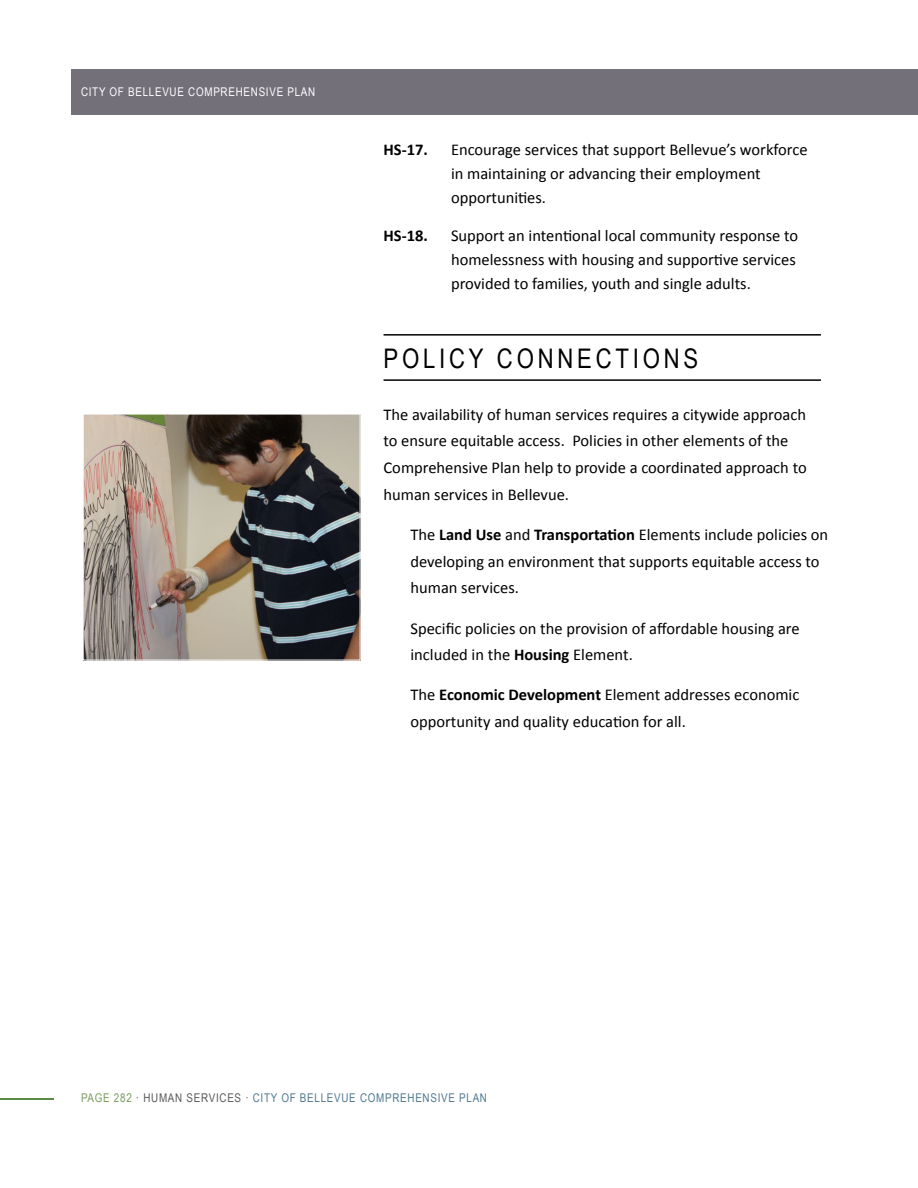
<style>
.page{position:relative;width:918px;height:1188px;background:#fff}
.page>*{position:absolute;margin:0;border:0;box-sizing:border-box;transform-origin:0 0}
.Heading_1{font:27px "Arial Narrow";letter-spacing:.14em;color:#000}
.Body_text{font:16.5px/26.7px "Calibri";color:#000}
.t1{font:700 16.5px "Calibri";color:#000}
.t2{font:12px "Arial Narrow";letter-spacing:.06em;color:#4e788e}
.t3{font:12px "Arial Narrow";letter-spacing:.06em;color:#fff}
.s1{font-weight:700}
.s2{color:#7a9c5e}
.s3{color:#58595b}
</style>
<div class="page">
<div style="left:71px;top:69px;width:847px;height:45px;background:#73707a"></div>
<hr style="left:0;top:1098px;width:54px;height:1px;background:#598b44">
<hr style="left:384px;top:334px;width:437px;height:2px;background:#000">
<hr style="left:384px;top:379px;width:437px;height:2px;background:#000">
<img style="left:85px;top:416px;width:273px;height:242px">
<div style="left:83px;top:414px;width:277px;height:246px;border:1px solid #fff"></div>
<p class="t3" style="left:81px;top:83px;width:236px">CITY OF BELLEVUE COMPREHENSIVE PLAN</p>
<p class="t1" style="left:384px;top:139px;width:46px">HS-17.</p>
<p class="Body_text" style="left:451px;top:138px;width:358px;line-height:24px">Encourage services that support Bellevue’s workforce in maintaining or advancing their employment opportunities.</p>
<p class="t1" style="left:384px;top:225px;width:46px">HS-18.</p>
<p class="Body_text" style="left:451px;top:223px;width:349px;line-height:24px">Support an intentional local community response to homelessness with housing and supportive services provided to families, youth and single adults.</p>
<p class="Heading_1" style="left:384px;top:339px;width:316px">POLICY CONNECTIONS</p>
<p class="Body_text" style="left:384px;top:401px;width:425px">The availability of human services requires a citywide approach to ensure equitable access. Policies in other elements of the Comprehensive Plan help to provide a coordinated approach to human services in Bellevue.</p>
<p class="Body_text" style="left:411px;top:521px;width:419px">The <span class="s1">Land Use</span> and <span class="s1">Transportation</span> Elements include policies on developing an environment that supports equitable access to human services.</p>
<p class="Body_text" style="left:411px;top:615px;width:391px">Specific policies on the provision of affordable housing are included in the <span class="s1">Housing</span> Element.</p>
<p class="Body_text" style="left:411px;top:682px;width:390px">The <span class="s1">Economic Development</span> Element addresses economic opportunity and quality education for all.</p>
<p class="t2" style="left:81px;top:1089px;width:408px"><span class="s2">PAGE 282</span> <span class="s3">· HUMAN SERVICES ·</span> CITY OF BELLEVUE COMPREHENSIVE PLAN</p>
</div>
